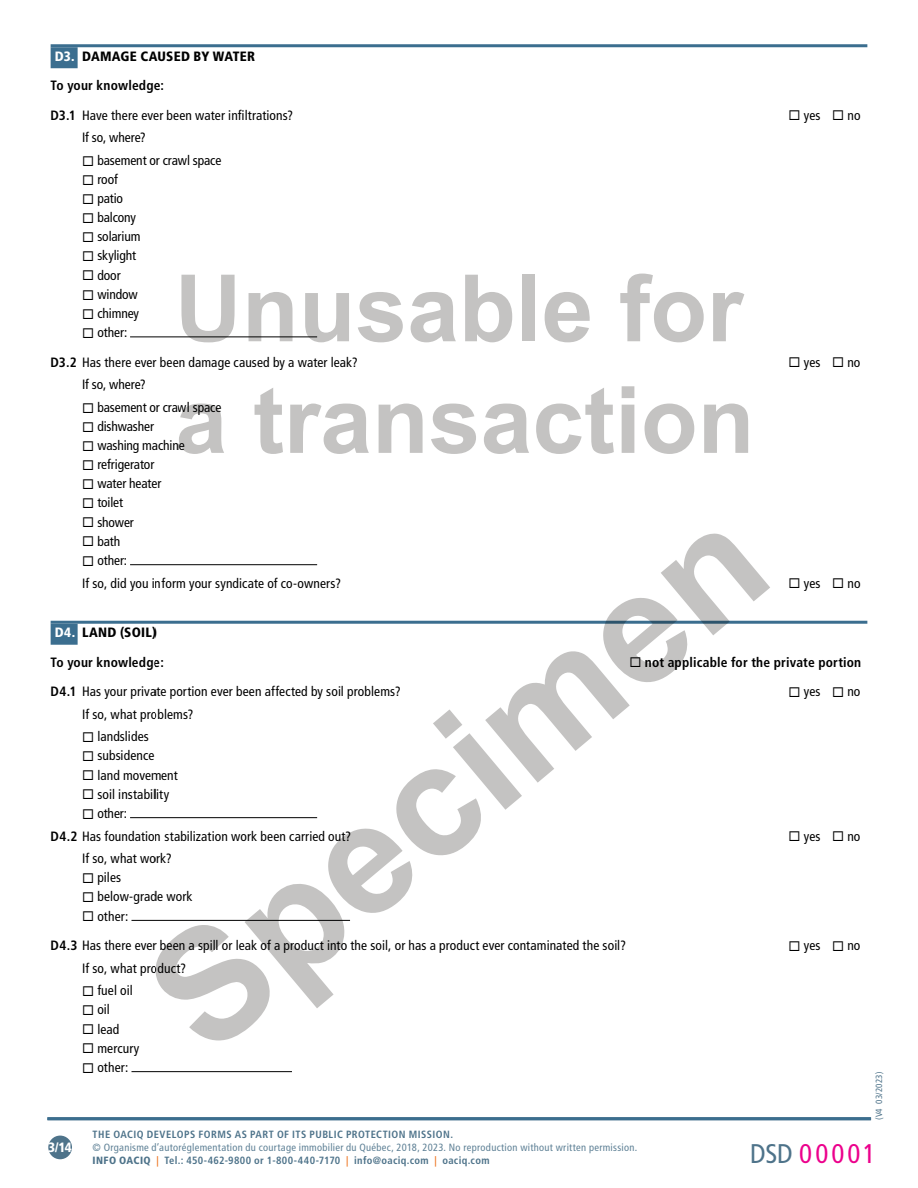
<style>
.page{position:relative;width:918px;height:1188px;background:#fff}
.page>*{position:absolute;margin:0;border:0;box-sizing:border-box;transform-origin:0 0}
.t1{font:condensed 27px "Frutiger LT Std";letter-spacing:.1em;color:#ec008c}
.t2{font:condensed 13.5px/29.4px "Frutiger LT Std";letter-spacing:.005em;color:#000}
.t3{font:700 condensed 13.5px/29.4px "Frutiger LT Std";letter-spacing:.015em;color:#000;text-align:center}
.t4{font:900 condensed 13.5px "Frutiger LT Std";color:#fff}
.t5{font:condensed 10.5px/12.6px "Frutiger LT Std";letter-spacing:.03em;color:#5f8196}
.t6{font:700 condensed 10.5px "Frutiger LT Std";letter-spacing:.04em;color:#4e738a}
.t7{font:condensed 9px "Frutiger LT Std";letter-spacing:.015em;color:#4e738a}
.s1{font-weight:900;color:#fff}
.s2{font-weight:900}
.s3{font-weight:700}
.s4{font-weight:900;color:#4e738a}
.s5{font-weight:700;color:#ee7623}
.s6{font-weight:700;color:#4e738a}
.s7{color:#4e738a}
</style>
<div class="page">
<div style="left:48px;top:1136px;width:24px;height:23px;background:#4e738a;border-radius:50%"></div>
<hr style="left:47px;top:1117px;width:824px;height:3px;background:#3b6e8f">
<hr style="left:51px;top:44px;width:816px;height:3px;background:#3b6e8f">
<div style="left:51px;top:47px;width:27px;height:21px;background:#3b6e8f"></div>
<hr style="left:51px;top:621px;width:816px;height:3px;background:#3b6e8f">
<div style="left:51px;top:624px;width:27px;height:21px;background:#3b6e8f"></div>
<hr style="left:130px;top:337px;width:187px;height:1px;background:#000">
<hr style="left:130px;top:564px;width:187px;height:1px;background:#000">
<hr style="left:130px;top:817px;width:187px;height:1px;background:#000">
<hr style="left:132px;top:920px;width:218px;height:1px;background:#000">
<hr style="left:132px;top:1071px;width:160px;height:1px;background:#000">
<svg style="left:155px;top:533px;width:615px;height:508px"></svg>
<svg style="left:181px;top:275px;width:54px;height:67px"></svg>
<svg style="left:249px;top:292px;width:44px;height:49px"></svg>
<svg style="left:305px;top:293px;width:44px;height:49px"></svg>
<svg style="left:358px;top:292px;width:45px;height:50px"></svg>
<svg style="left:411px;top:292px;width:45px;height:50px"></svg>
<svg style="left:465px;top:275px;width:47px;height:67px"></svg>
<div style="left:523px;top:275px;width:12px;height:66px;background:#c4c3c2"></div>
<svg style="left:545px;top:292px;width:45px;height:50px"></svg>
<svg style="left:620px;top:274px;width:84px;height:68px"></svg>
<svg style="left:713px;top:292px;width:31px;height:49px"></svg>
<svg style="left:179px;top:404px;width:45px;height:50px"></svg>
<svg style="left:255px;top:388px;width:28px;height:66px"></svg>
<svg style="left:290px;top:404px;width:79px;height:50px"></svg>
<svg style="left:379px;top:404px;width:44px;height:49px"></svg>
<svg style="left:431px;top:404px;width:45px;height:50px"></svg>
<svg style="left:484px;top:404px;width:45px;height:50px"></svg>
<svg style="left:536px;top:388px;width:78px;height:66px"></svg>
<svg style="left:622px;top:386px;width:12px;height:67px"></svg>
<svg style="left:645px;top:404px;width:49px;height:50px"></svg>
<svg style="left:704px;top:404px;width:44px;height:49px"></svg>
<p class="t2" style="left:51px;top:41px;width:244px;text-indent:4px"><span class="s1">D3.</span> <span class="s2">DAMAGE CAUSED BY WATER<br></span><span class="s3">To your knowledge:<br>D3.1</span> Have there ever been water infiltrations?</p>
<p class="t2" style="left:82px;top:123px;width:65px">If so, where?</p>
<p class="t2" style="left:82px;top:146px;width:141px">◻ basement or crawl space</p>
<p class="t2" style="left:82px;top:165px;width:37px">◻ roof</p>
<p class="t2" style="left:82px;top:184px;width:43px">◻ patio</p>
<p class="t2" style="left:82px;top:203px;width:55px">◻ balcony</p>
<p class="t2" style="left:82px;top:222px;width:60px">◻ solarium</p>
<p class="t2" style="left:82px;top:241px;width:56px">◻ skylight</p>
<p class="t2" style="left:82px;top:260px;width:40px">◻ door</p>
<p class="t2" style="left:82px;top:279px;width:57px">◻ window</p>
<p class="t2" style="left:82px;top:299px;width:59px">◻ chimney</p>
<p class="t2" style="left:51px;top:318px;width:309px;text-indent:31px">◻ other:<br><span class="s3">D3.2</span> Has there ever been damage caused by a water leak?</p>
<p class="t2" style="left:82px;top:370px;width:65px">If so, where?</p>
<p class="t2" style="left:82px;top:393px;width:141px">◻ basement or crawl space</p>
<p class="t2" style="left:82px;top:412px;width:73px">◻ dishwasher</p>
<p class="t2" style="left:82px;top:431px;width:104px">◻ washing machine</p>
<p class="t2" style="left:82px;top:450px;width:74px">◻ refrigerator</p>
<p class="t2" style="left:82px;top:469px;width:81px">◻ water heater</p>
<p class="t2" style="left:82px;top:488px;width:43px">◻ toilet</p>
<p class="t2" style="left:82px;top:507px;width:53px">◻ shower</p>
<p class="t2" style="left:82px;top:526px;width:40px">◻ bath</p>
<p class="t2" style="left:82px;top:549px;width:260px;line-height:22.8px">◻ other:<br>If so, did you inform your syndicate of co-owners?</p>
<p class="t3" style="left:51px;top:618px;width:115px"><span class="s1">D4.</span> <span class="s2">LAND (SOIL)<br></span>To your knowledge:</p>
<p class="t2" style="left:789px;top:100px;width:73px">◻ yes ◻ no</p>
<p class="t2" style="left:789px;top:347px;width:73px">◻ yes ◻ no</p>
<p class="t2" style="left:789px;top:568px;width:73px">◻ yes ◻ no</p>
<p class="t3" style="left:630px;top:647px;width:233px">◻ not applicable for the private portion</p>
<p class="t2" style="left:51px;top:677px;width:352px"><span class="s3">D4.1</span> Has your private portion ever been affected by soil problems?</p>
<p class="t2" style="left:789px;top:677px;width:73px">◻ yes ◻ no</p>
<p class="t2" style="left:82px;top:699px;width:113px">If so, what problems?</p>
<p class="t2" style="left:82px;top:722px;width:68px">◻ landslides</p>
<p class="t2" style="left:82px;top:741px;width:74px">◻ subsidence</p>
<p class="t2" style="left:82px;top:760px;width:97px">◻ land movement</p>
<p class="t2" style="left:82px;top:779px;width:89px">◻ soil instability</p>
<p class="t2" style="left:51px;top:802px;width:302px;line-height:22.6px;text-indent:31px">◻ other:<br><span class="s3">D4.2</span> Has foundation stabilization work been carried out?</p>
<p class="t2" style="left:789px;top:821px;width:73px">◻ yes ◻ no</p>
<p class="t2" style="left:82px;top:844px;width:91px">If so, what work?</p>
<p class="t2" style="left:82px;top:863px;width:41px">◻ piles</p>
<p class="t2" style="left:82px;top:882px;width:112px">◻ below-grade work</p>
<p class="t2" style="left:51px;top:901px;width:577px;text-indent:31px">◻ other:<br><span class="s3">D4.3</span> Has there ever been a spill or leak of a product into the soil, or has a product ever contaminated the soil?</p>
<p class="t2" style="left:82px;top:953px;width:106px">If so, what product?</p>
<p class="t2" style="left:82px;top:976px;width:52px">◻ fuel oil</p>
<p class="t2" style="left:82px;top:995px;width:29px">◻ oil</p>
<p class="t2" style="left:82px;top:1014px;width:39px">◻ lead</p>
<p class="t2" style="left:82px;top:1033px;width:59px">◻ mercury</p>
<p class="t2" style="left:82px;top:1053px;width:48px">◻ other:</p>
<p class="t2" style="left:789px;top:931px;width:73px">◻ yes ◻ no</p>
<p class="t7" style="left:874px;top:1120px;width:50px;rotate:-90deg">(V4 03/2023)</p>
<p class="t6" style="left:93px;top:1128px;width:362px">THE OACIQ DEVELOPS FORMS AS PART OF ITS PUBLIC PROTECTION MISSION.</p>
<p class="t5" style="left:93px;top:1141px;width:546px">© Organisme d’autoréglementation du courtage immobilier du Québec, 2018, 2023. No reproduction without written permission.<br><span class="s4">INFO OACIQ</span> <span class="s5">|</span> <span class="s6">Tel.: 450-462-9800 or 1-800-440-7170</span> <span class="s5">|</span> <span class="s6">info@oaciq.com</span> <span class="s5">|</span> <span class="s6">oaciq.com</span></p>
<p class="t4" style="left:48px;top:1139px;width:25px">3/14</p>
<h1 class="t1" style="left:750px;top:1137px;width:127px"><span class="s7">DSD</span> 00001</h1>
</div>
